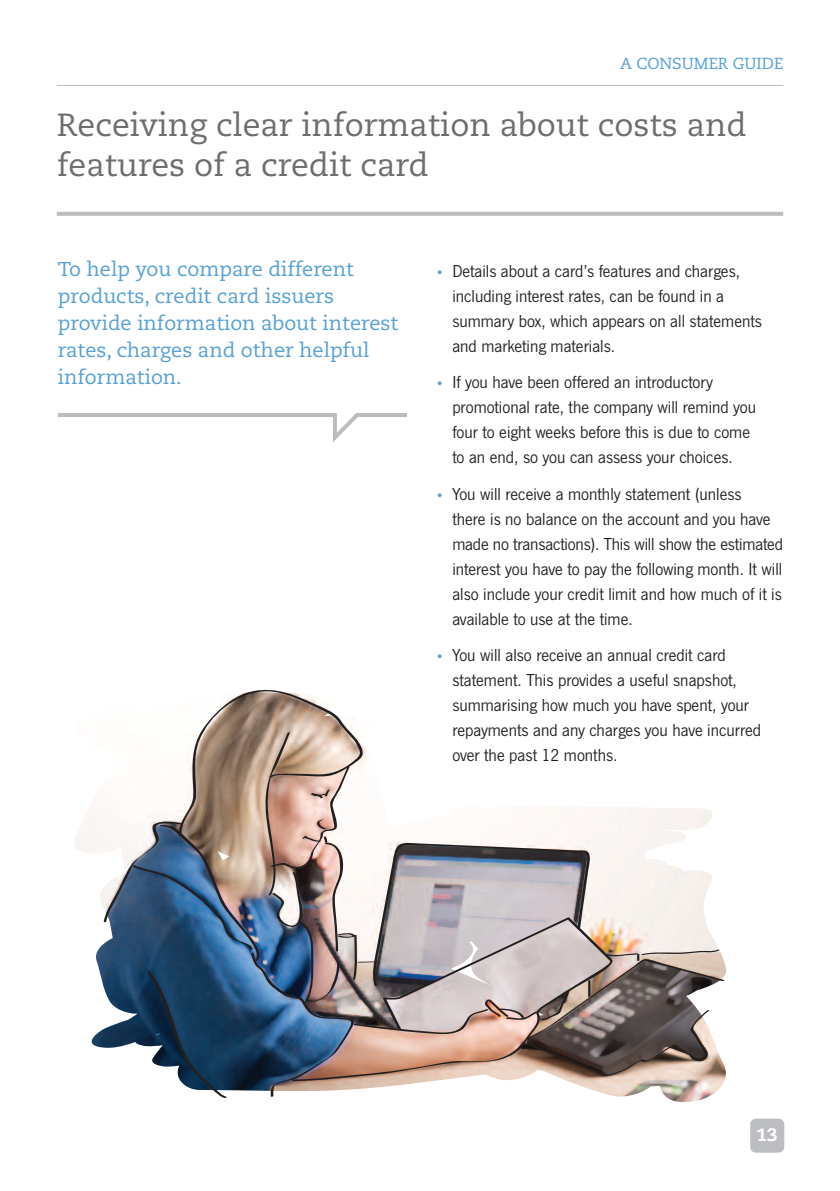
<style>
.page{position:relative;width:840px;height:1191px;background:#fff}
.page>*{position:absolute;margin:0;border:0;box-sizing:border-box;transform-origin:0 0}
.t1{font:32px/40px "Caecilia LT";color:#6c6d70}
.t2{font:20px/27px "Caecilia LT";color:#56a0d5}
.t3{font:18px/25px "News Got";color:#231f20}
.t4{font:800 18px "Caecilia LT";color:#fff}
.t5{font:16px "Caecilia LT";color:#56a0d5}
.s1{font-size:14px;color:#56a0d5}
</style>
<div class="page">
<img style="left:76px;top:810px;width:649px;height:292px">
<img style="left:103px;top:690px;width:621px;height:408px">
<svg style="left:58px;top:413px;width:349px;height:29px"></svg>
<div style="left:749px;top:1118px;width:34px;height:34px;background:#bcbdc0;border-radius:6px"></div>
<hr style="left:57px;top:85px;width:725px;height:1px;background:#bcbdc0">
<svg style="left:57px;top:212px;width:725px;height:4px;background:#bfc0c3"></svg>
<p class="t5" style="left:619px;top:57px;width:164px">A CONSUMER GUIDE</p>
<h1 class="t1" style="left:57px;top:107px;width:691px">Receiving clear information about costs and features of a credit card</h1>
<p class="t2" style="left:58px;top:257px;width:342px">To help you compare different products, credit card issuers provide information about interest rates, charges and other helpful information.</p>
<p class="t3" style="left:452px;top:258px;width:311px;text-indent:-17px"><span class="s1">•</span> Details about a card’s features and charges, including interest rates, can be found in a summary box, which appears on all statements and marketing materials.</p>
<p class="t3" style="left:452px;top:369px;width:305px;text-indent:-17px"><span class="s1">•</span> If you have been offered an introductory promotional rate, the company will remind you four to eight weeks before this is due to come to an end, so you can assess your choices.</p>
<p class="t3" style="left:452px;top:481px;width:332px;text-indent:-17px"><span class="s1">•</span> You will receive a monthly statement (unless<br>there is no balance on the account and you have made no transactions). This will show the estimated interest you have to pay the following month. It will also include your credit limit and how much of it is available to use at the time.</p>
<p class="t3" style="left:452px;top:642px;width:310px;text-indent:-17px"><span class="s1">•</span> You will also receive an annual credit card statement. This provides a useful snapshot, summarising how much you have spent, your repayments and any charges you have incurred over the past 12 months.</p>
<p class="t4" style="left:756px;top:1127px;width:23px">13</p>
</div>
